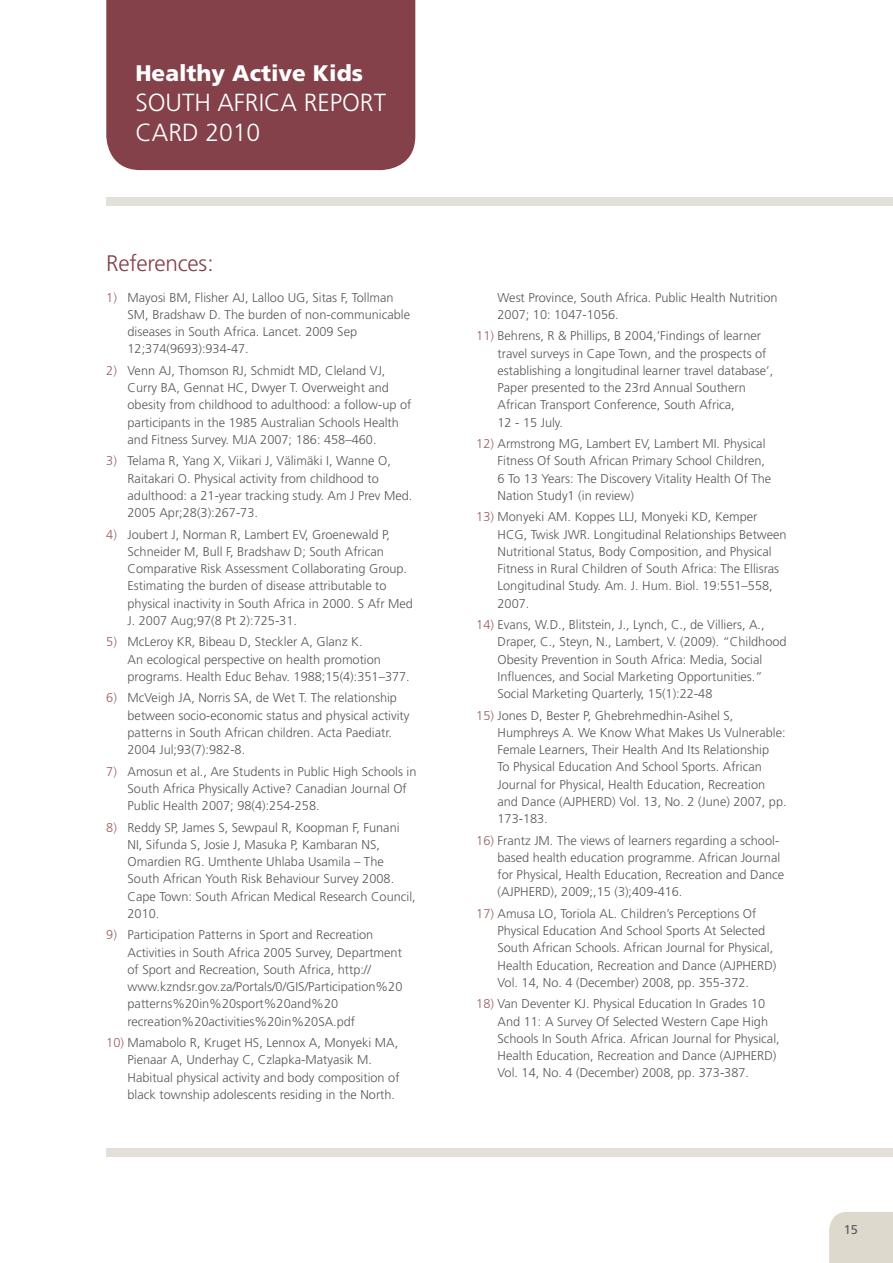
<style>
.page{position:relative;width:893px;height:1263px;background:#fff}
.page>*{position:absolute;margin:0;border:0;box-sizing:border-box;transform-origin:0 0}
.t1{font:300 24.75px/30px "Frutiger";color:#fff}
.t2{font:900 22.5px "Frutiger";color:#fff}
.t3{font:300 22.5px "Frutiger";letter-spacing:-.01em;color:#84414a}
.t4{font:300 12.75px/17.2px "Frutiger";color:#58595b}
.t5{font:12.75px "Frutiger";color:#58595b}
.s1{color:#976061}
</style>
<div class="page">
<div style="left:106px;top:1148px;width:787px;height:9px;background:#e3e0d9"></div>
<div style="left:106px;top:198px;width:787px;height:8px;background:#e3e0d9"></div>
<div style="left:829px;top:1212px;width:64px;height:51px;background:#ddd9cd"></div>
<div style="left:106px;top:0;width:309px;height:170px;background:#84414a"></div>
<h2 class="t2" style="left:135px;top:60px;width:229px">Healthy Active Kids</h2>
<h1 class="t1" style="left:135px;top:88px;width:252px">SOUTH AFRICA REPORT<br>CARD 2010</h1>
<h2 class="t3" style="left:106px;top:250px;width:109px">References:</h2>
<p class="t4" style="left:128px;top:289px;width:284px;text-indent:-21px"><span class="s1">1)</span> Mayosi BM, Flisher AJ, Lalloo UG, Sitas F, Tollman SM, Bradshaw D. The burden of non-communicable diseases in South Africa. Lancet. 2009 Sep 12;374(9693):934-47.</p>
<p class="t4" style="left:128px;top:362px;width:285px;text-indent:-21px"><span class="s1">2)</span> Venn AJ, Thomson RJ, Schmidt MD, Cleland VJ, Curry BA, Gennat HC, Dwyer T. Overweight and obesity from childhood to adulthood: a follow-up of participants in the 1985 Australian Schools Health and Fitness Survey. MJA 2007; 186: 458–460.</p>
<p class="t4" style="left:128px;top:452px;width:286px;text-indent:-21px"><span class="s1">3)</span> Telama R, Yang X, Viikari J, Välimäki I, Wanne O, Raitakari O. Physical activity from childhood to adulthood: a 21-year tracking study. Am J Prev Med.<br>2005 Apr;28(3):267-73.</p>
<p class="t4" style="left:128px;top:526px;width:287px;text-indent:-21px"><span class="s1">4)</span> Joubert J, Norman R, Lambert EV, Groenewald P, Schneider M, Bull F, Bradshaw D; South African Comparative Risk Assessment Collaborating Group.<br>Estimating the burden of disease attributable to physical inactivity in South Africa in 2000. S Afr Med J. 2007 Aug;97(8 Pt 2):725-31.</p>
<p class="t4" style="left:128px;top:633px;width:284px;text-indent:-21px"><span class="s1">5)</span> McLeroy KR, Bibeau D, Steckler A, Glanz K.<br>An ecological perspective on health promotion programs. Health Educ Behav. 1988;15(4):351–377.</p>
<p class="t4" style="left:128px;top:689px;width:283px;text-indent:-21px"><span class="s1">6)</span> McVeigh JA, Norris SA, de Wet T. The relationship between socio-economic status and physical activity patterns in South African children. Acta Paediatr.<br>2004 Jul;93(7):982-8.</p>
<p class="t4" style="left:128px;top:762px;width:290px;text-indent:-21px"><span class="s1">7)</span> Amosun et al., Are Students in Public High Schools in<br>South Africa Physically Active? Canadian Journal Of<br>Public Health 2007; 98(4):254-258.</p>
<p class="t4" style="left:128px;top:818px;width:290px;text-indent:-21px"><span class="s1">8)</span> Reddy SP, James S, Sewpaul R, Koopman F, Funani NI, Sifunda S, Josie J, Masuka P, Kambaran NS, Omardien RG. Umthente Uhlaba Usamila – The South African Youth Risk Behaviour Survey 2008.<br>Cape Town: South African Medical Research Council, 2010.</p>
<p class="t4" style="left:128px;top:926px;width:276px;text-indent:-21px"><span class="s1">9)</span> Participation Patterns in Sport and Recreation Activities in South Africa 2005 Survey, Department of Sport and Recreation, South Africa, http:// www.kzndsr.gov.za/Portals/0/GIS/Participation%20 patterns%20in%20sport%20and%20 recreation%20activities%20in%20SA.pdf</p>
<p class="t4" style="left:128px;top:1034px;width:274px;text-indent:-21px"><span class="s1">10)</span> Mamabolo R, Kruget HS, Lennox A, Monyeki MA, Pienaar A, Underhay C, Czlapka-Matyasik M.<br>Habitual physical activity and body composition of black township adolescents residing in the North.</p>
<p class="t4" style="left:497px;top:288px;width:282px">West Province, South Africa. Public Health Nutrition<br>2007; 10: 1047-1056.</p>
<p class="t4" style="left:497px;top:327px;width:277px;text-indent:-21px"><span class="s1">11)</span> Behrens, R &amp; Phillips, B 2004,’Findings of learner travel surveys in Cape Town, and the prospects of establishing a longitudinal learner travel database’, Paper presented to the 23rd Annual Southern African Transport Conference, South Africa,<br>12 - 15 July.</p>
<p class="t4" style="left:497px;top:435px;width:275px;text-indent:-21px"><span class="s1">12)</span> Armstrong MG, Lambert EV, Lambert MI. Physical Fitness Of South African Primary School Children, 6 To 13 Years: The Discovery Vitality Health Of The Nation Study1 (in review)</p>
<p class="t4" style="left:497px;top:508px;width:291px;text-indent:-21px"><span class="s1">13)</span> Monyeki AM. Koppes LLJ, Monyeki KD, Kemper HCG, Twisk JWR. Longitudinal Relationships Between Nutritional Status, Body Composition, and Physical Fitness in Rural Children of South Africa: The Ellisras Longitudinal Study. Am. J. Hum. Biol. 19:551–558, 2007.</p>
<p class="t4" style="left:497px;top:616px;width:291px;text-indent:-21px"><span class="s1">14)</span> Evans, W.D., Blitstein, J., Lynch, C., de Villiers, A., Draper, C., Steyn, N., Lambert, V. (2009). “Childhood Obesity Prevention in South Africa: Media, Social Influences, and Social Marketing Opportunities.” Social Marketing Quarterly, 15(1):22-48</p>
<p class="t4" style="left:497px;top:706px;width:291px;text-indent:-21px"><span class="s1">15)</span> Jones D, Bester P, Ghebrehmedhin-Asihel S, Humphreys A. We Know What Makes Us Vulnerable:<br>Female Learners, Their Health And Its Relationship<br>To Physical Education And School Sports. African Journal for Physical, Health Education, Recreation and Dance (AJPHERD) Vol. 13, No. 2 (June) 2007, pp.<br>173-183.</p>
<p class="t4" style="left:497px;top:831px;width:288px;text-indent:-21px"><span class="s1">16)</span> Frantz JM. The views of learners regarding a school&shy;based health education programme. African Journal for Physical, Health Education, Recreation and Dance (AJPHERD), 2009;,15 (3);409-416.</p>
<p class="t4" style="left:497px;top:905px;width:280px;text-indent:-21px"><span class="s1">17)</span> Amusa LO, Toriola AL. Children’s Perceptions Of Physical Education And School Sports At Selected South African Schools. African Journal for Physical, Health Education, Recreation and Dance (AJPHERD)<br>Vol. 14, No. 4 (December) 2008, pp. 355-372.</p>
<p class="t4" style="left:497px;top:995px;width:284px;text-indent:-21px"><span class="s1">18)</span> Van Deventer KJ. Physical Education In Grades 10<br>And 11: A Survey Of Selected Western Cape High Schools In South Africa. African Journal for Physical, Health Education, Recreation and Dance (AJPHERD)<br>Vol. 14, No. 4 (December) 2008, pp. 373-387.</p>
<p class="t5" style="left:844px;top:1222px;width:16px">15</p>
</div>
